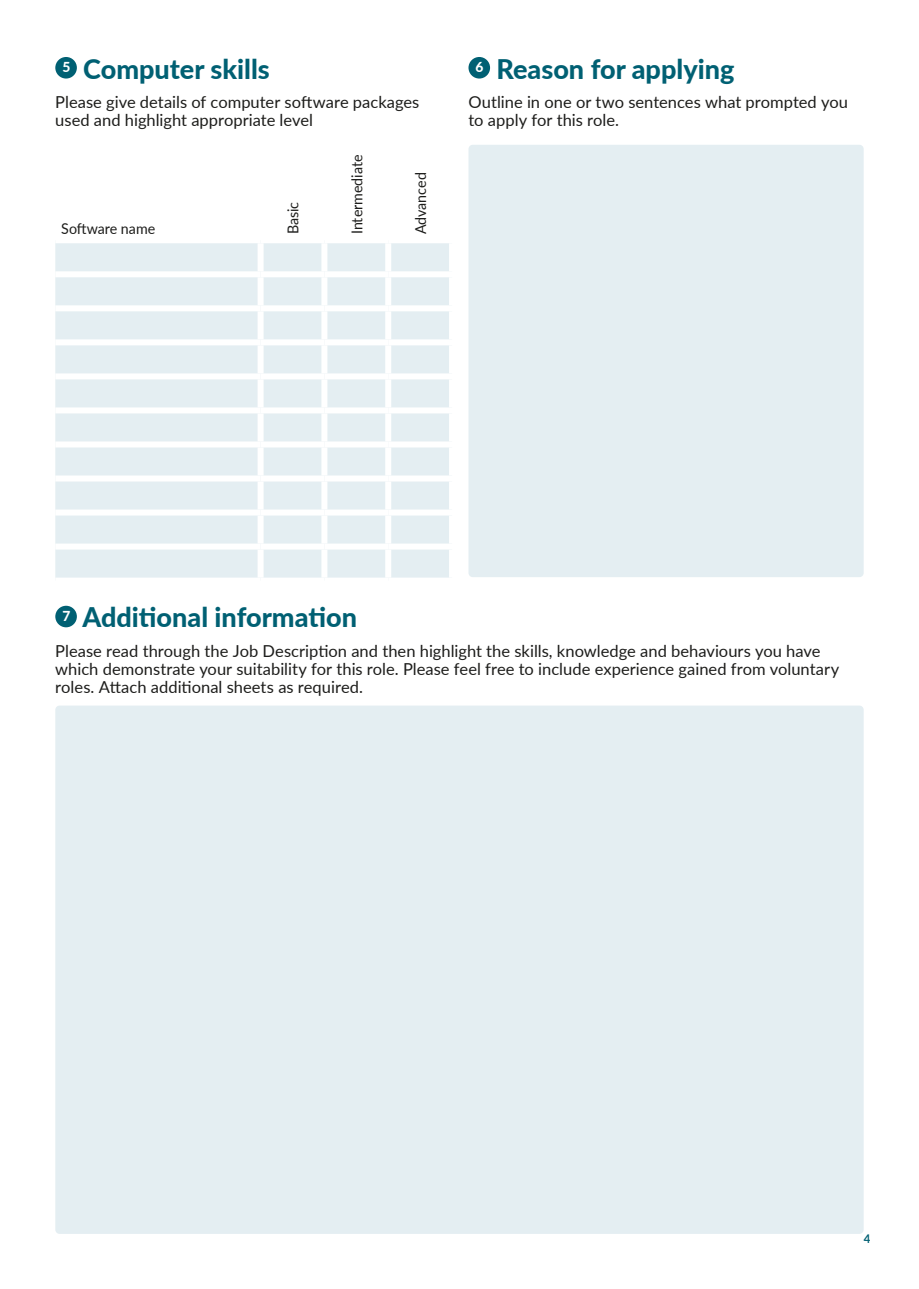
<style>
.page{position:relative;width:919px;height:1289px;background:#fff}
.page>*{position:absolute;margin:0;border:0;box-sizing:border-box;transform-origin:0 0}
.Paragraph_Style_2{font:800 27px "Lato";color:#006073}
.Main_body{font:16.5px/18px "Lato";color:#1d1d1b}
.Form_text_1{font:15px "Lato";color:#1d1d1b;scale:.95 1}
.Paragraph_Style_2-2{font:800 13.8px "Lato";color:#fff}
.t1{font:700 12px "Lato";color:#006073;scale:.95 1}
</style>
<div class="page">
<div style="left:55px;top:57px;width:22px;height:22px;background:#006073;border-radius:50%"></div>
<div style="left:55px;top:243px;width:394px;height:334px;background:#e4eef2"></div>
<div style="left:257px;top:243px;width:6px;height:28px;background:#fff"></div>
<div style="left:321px;top:243px;width:6px;height:28px;background:#fff"></div>
<div style="left:385px;top:243px;width:6px;height:28px;background:#fff"></div>
<div style="left:55px;top:271px;width:205px;height:6px;background:#fff"></div>
<div style="left:260px;top:271px;width:64px;height:6px;background:#fff"></div>
<div style="left:257px;top:277px;width:6px;height:28px;background:#fff"></div>
<div style="left:324px;top:271px;width:64px;height:6px;background:#fff"></div>
<div style="left:321px;top:277px;width:6px;height:28px;background:#fff"></div>
<div style="left:388px;top:271px;width:67px;height:6px;background:#fff"></div>
<div style="left:385px;top:277px;width:6px;height:28px;background:#fff"></div>
<div style="left:55px;top:305px;width:205px;height:6px;background:#fff"></div>
<div style="left:260px;top:305px;width:64px;height:6px;background:#fff"></div>
<div style="left:257px;top:311px;width:6px;height:28px;background:#fff"></div>
<div style="left:324px;top:305px;width:64px;height:6px;background:#fff"></div>
<div style="left:321px;top:311px;width:6px;height:28px;background:#fff"></div>
<div style="left:388px;top:305px;width:67px;height:6px;background:#fff"></div>
<div style="left:385px;top:311px;width:6px;height:28px;background:#fff"></div>
<div style="left:55px;top:339px;width:205px;height:6px;background:#fff"></div>
<div style="left:260px;top:339px;width:64px;height:6px;background:#fff"></div>
<div style="left:257px;top:345px;width:6px;height:28px;background:#fff"></div>
<div style="left:324px;top:339px;width:64px;height:6px;background:#fff"></div>
<div style="left:321px;top:345px;width:6px;height:28px;background:#fff"></div>
<div style="left:388px;top:339px;width:67px;height:6px;background:#fff"></div>
<div style="left:385px;top:345px;width:6px;height:28px;background:#fff"></div>
<div style="left:55px;top:373px;width:205px;height:6px;background:#fff"></div>
<div style="left:260px;top:373px;width:64px;height:6px;background:#fff"></div>
<div style="left:257px;top:379px;width:6px;height:28px;background:#fff"></div>
<div style="left:324px;top:373px;width:64px;height:6px;background:#fff"></div>
<div style="left:321px;top:379px;width:6px;height:28px;background:#fff"></div>
<div style="left:388px;top:373px;width:67px;height:6px;background:#fff"></div>
<div style="left:385px;top:379px;width:6px;height:28px;background:#fff"></div>
<div style="left:55px;top:407px;width:205px;height:6px;background:#fff"></div>
<div style="left:260px;top:407px;width:64px;height:6px;background:#fff"></div>
<div style="left:257px;top:413px;width:6px;height:28px;background:#fff"></div>
<div style="left:324px;top:407px;width:64px;height:6px;background:#fff"></div>
<div style="left:321px;top:413px;width:6px;height:28px;background:#fff"></div>
<div style="left:388px;top:407px;width:67px;height:6px;background:#fff"></div>
<div style="left:385px;top:413px;width:6px;height:28px;background:#fff"></div>
<div style="left:55px;top:441px;width:205px;height:6px;background:#fff"></div>
<div style="left:260px;top:441px;width:64px;height:6px;background:#fff"></div>
<div style="left:257px;top:447px;width:6px;height:28px;background:#fff"></div>
<div style="left:324px;top:441px;width:64px;height:6px;background:#fff"></div>
<div style="left:321px;top:447px;width:6px;height:28px;background:#fff"></div>
<div style="left:388px;top:441px;width:67px;height:6px;background:#fff"></div>
<div style="left:385px;top:447px;width:6px;height:28px;background:#fff"></div>
<div style="left:55px;top:475px;width:205px;height:6px;background:#fff"></div>
<div style="left:260px;top:475px;width:64px;height:6px;background:#fff"></div>
<div style="left:257px;top:481px;width:6px;height:28px;background:#fff"></div>
<div style="left:324px;top:475px;width:64px;height:6px;background:#fff"></div>
<div style="left:321px;top:481px;width:6px;height:28px;background:#fff"></div>
<div style="left:388px;top:475px;width:67px;height:6px;background:#fff"></div>
<div style="left:385px;top:481px;width:6px;height:28px;background:#fff"></div>
<div style="left:55px;top:509px;width:205px;height:6px;background:#fff"></div>
<div style="left:260px;top:509px;width:64px;height:6px;background:#fff"></div>
<div style="left:257px;top:515px;width:6px;height:28px;background:#fff"></div>
<div style="left:324px;top:509px;width:64px;height:6px;background:#fff"></div>
<div style="left:321px;top:515px;width:6px;height:28px;background:#fff"></div>
<div style="left:388px;top:509px;width:67px;height:6px;background:#fff"></div>
<div style="left:385px;top:515px;width:6px;height:28px;background:#fff"></div>
<div style="left:55px;top:543px;width:205px;height:6px;background:#fff"></div>
<div style="left:260px;top:543px;width:64px;height:6px;background:#fff"></div>
<div style="left:257px;top:549px;width:6px;height:28px;background:#fff"></div>
<div style="left:324px;top:543px;width:64px;height:6px;background:#fff"></div>
<div style="left:321px;top:549px;width:6px;height:28px;background:#fff"></div>
<div style="left:388px;top:543px;width:67px;height:6px;background:#fff"></div>
<div style="left:385px;top:549px;width:6px;height:28px;background:#fff"></div>
<div style="left:468px;top:57px;width:22px;height:22px;background:#006073;border-radius:50%"></div>
<div style="left:468px;top:145px;width:395px;height:432px;background:#e4eef2;border-radius:4px"></div>
<div style="left:55px;top:605px;width:22px;height:22px;background:#006073;border-radius:50%"></div>
<div style="left:55px;top:705px;width:808px;height:528px;background:#e4eef2;border-radius:4px"></div>
<p class="Paragraph_Style_2-2" style="left:62px;top:56px;width:9px">5</p>
<p class="Paragraph_Style_2" style="left:83px;top:49px;width:188px">Computer skills</p>
<p class="Main_body" style="left:55px;top:92px;width:365px">Please give details of computer software packages used and highlight appropriate level</p>
<p class="Form_text_1" style="left:61px;top:218px;width:100px">Software name</p>
<p class="Form_text_1" style="left:282px;top:234px;width:36px;rotate:-90deg">Basic</p>
<p class="Form_text_1" style="left:346px;top:234px;width:85px;rotate:-90deg">Intermediate</p>
<p class="Form_text_1" style="left:410px;top:234px;width:67px;rotate:-90deg">Advanced</p>
<p class="Paragraph_Style_2-2" style="left:475px;top:56px;width:9px">6</p>
<p class="Paragraph_Style_2" style="left:496px;top:49px;width:239px">Reason for applying</p>
<p class="Main_body" style="left:468px;top:92px;width:381px">Outline in one or two sentences what prompted you to apply for this role.</p>
<p class="Paragraph_Style_2-2" style="left:62px;top:605px;width:9px">7</p>
<p class="Paragraph_Style_2" style="left:82px;top:597px;width:276px">Additional information</p>
<p class="Main_body" style="left:55px;top:641px;width:785px">Please read through the Job Description and then highlight the skills, knowledge and behaviours you have which demonstrate your suitability for this role. Please feel free to include experience gained from voluntary roles. Attach additional sheets as required.</p>
<p class="t1" style="left:863px;top:1230px;width:8px">4</p>
</div>
